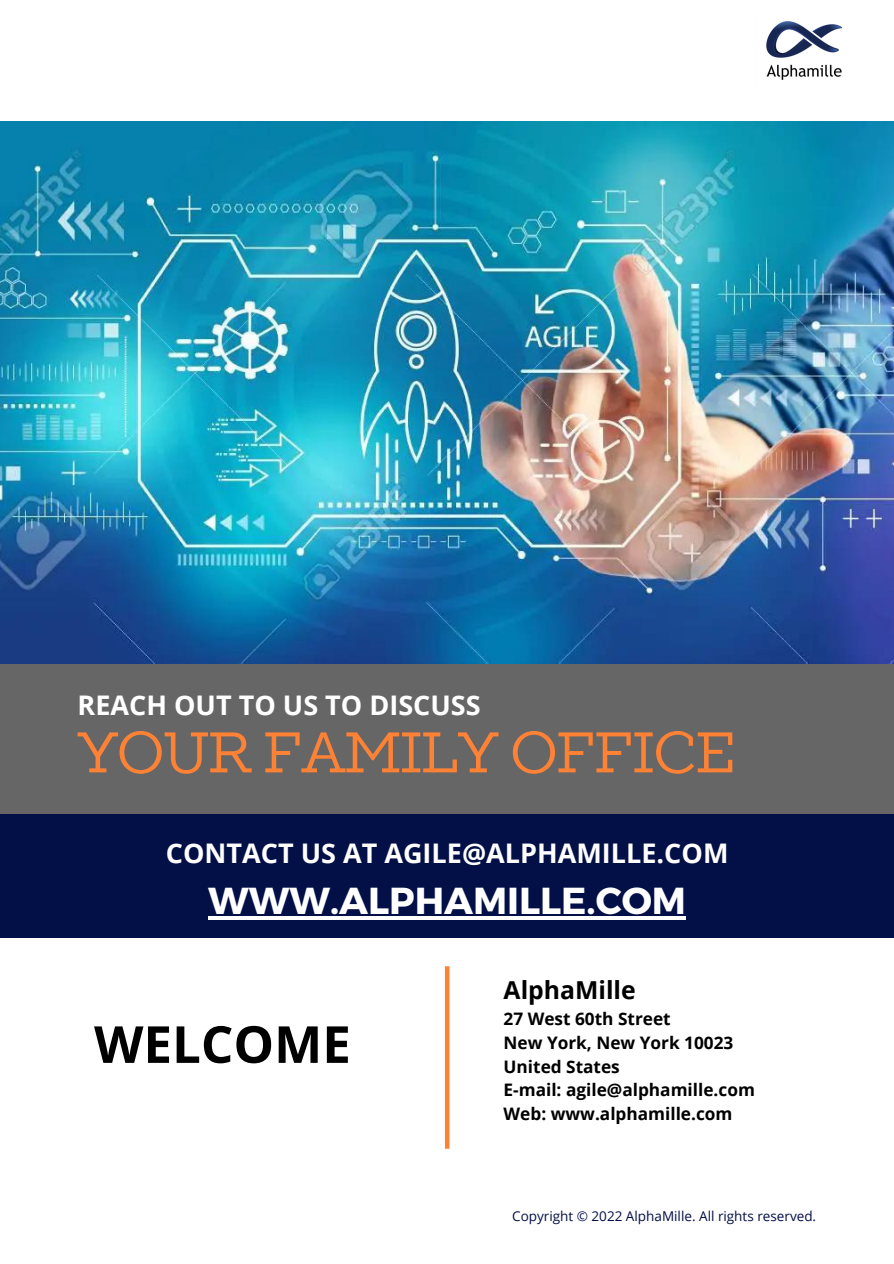
<style>
.page{position:relative;width:894px;height:1264px;background:#fff}
.page>*{position:absolute;margin:0;border:0;box-sizing:border-box;transform-origin:0 0}
.t1{font:57px "TT Slabs";letter-spacing:-.02em;color:#fd8236}
.t2{font:700 51px "Open Sans";color:#000}
.t3{font:700 37.5px "Montserrat";color:#fff}
.t4{font:700 27px "Open Sans";color:#fff}
.t5{font:700 24.75px "Open Sans";color:#000}
.t6{font:700 17.25px/23.7px "Open Sans";color:#000}
.t7{font:13.5px "Open Sans";color:#030f47}
</style>
<div class="page">
<div style="left:0;top:663px;width:893px;height:150px;background:#666"></div>
<hr style="left:445px;top:966px;width:4px;height:182px;background:#fd8236">
<div style="left:0;top:814px;width:893px;height:124px;background:#030f47"></div>
<img style="left:766px;top:21px;width:76px;height:59px">
<img style="left:0;top:121px;width:893px;height:542px">
<hr style="left:208px;top:916px;width:478px;height:3px;background:#fff">
<h3 class="t4" style="left:77px;top:686px;width:404px">REACH OUT TO US TO DISCUSS</h3>
<h1 class="t1" style="left:77px;top:715px;width:660px">YOUR FAMILY OFFICE</h1>
<h3 class="t4" style="left:166px;top:833px;width:564px">CONTACT US AT AGILE@ALPHAMILLE.COM</h3>
<h3 class="t3" style="left:208px;top:876px;width:479px">WWW.ALPHAMILLE.COM</h3>
<h2 class="t2" style="left:94px;top:1008px;width:258px">WELCOME</h2>
<h3 class="t5" style="left:503px;top:972px;width:134px">AlphaMille</h3>
<p class="t6" style="left:503px;top:1006px;width:253px">27 West 60th Street<br>New York, New York 10023<br>United States<br>E-mail: agile@alphamille.com<br>Web: www.alphamille.com</p>
<p class="t7" style="left:512px;top:1206px;width:305px">Copyright © 2022 AlphaMille. All rights reserved.</p>
</div>
